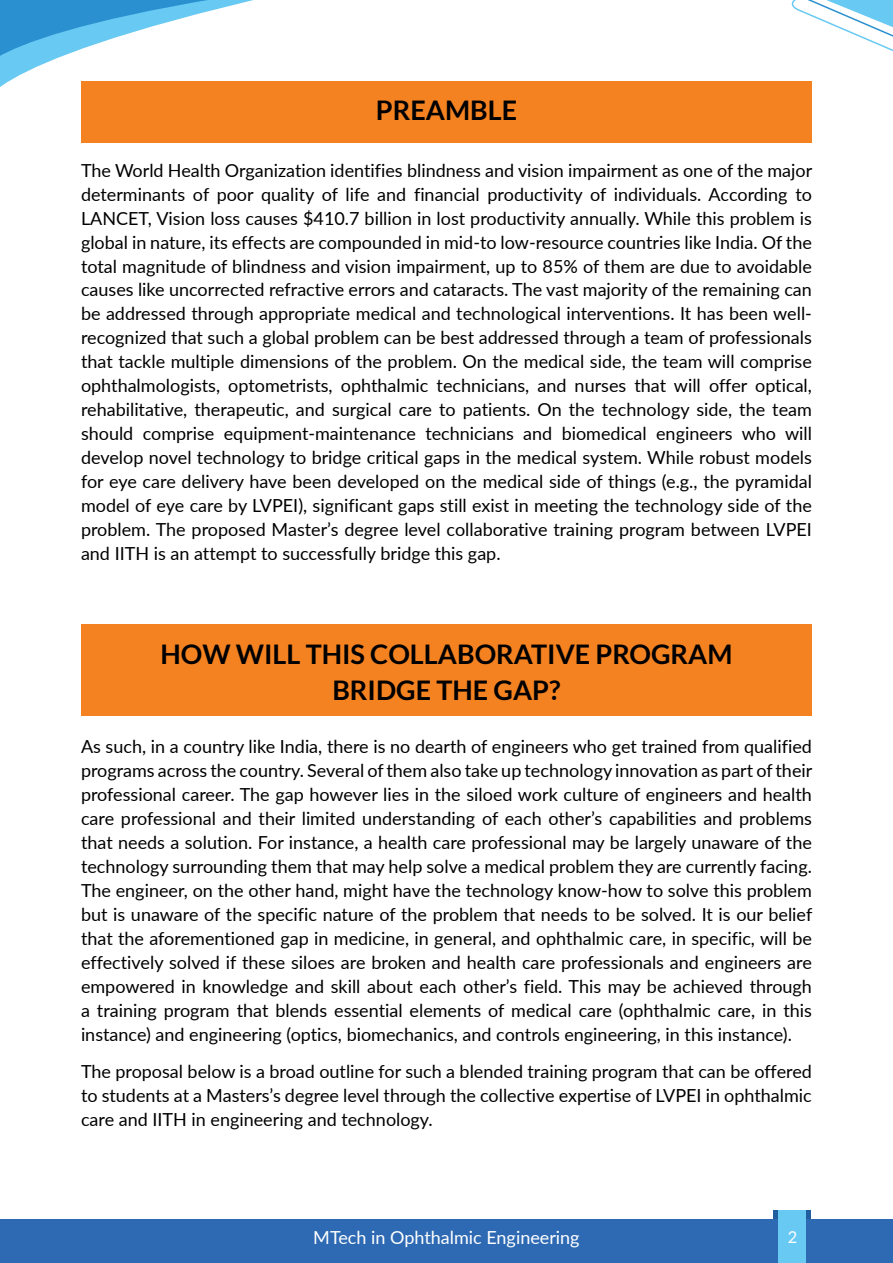
<style>
.page{position:relative;width:893px;height:1263px;background:#fff}
.page>*{position:absolute;margin:0;border:0;box-sizing:border-box;transform-origin:0 0}
.t1{font:700 27px/36px "Lato";color:#000;text-align:center}
.t2{font:18px/24px "Lato";color:#000;text-align:justify}
.t3{font:18px "Lato";color:#fff}
.t4{font:16.5px "Lato";color:#fff}
</style>
<div class="page">
<div style="left:81px;top:81px;width:731px;height:62px;background:#f58220"></div>
<div style="left:81px;top:624px;width:731px;height:92px;background:#f58220"></div>
<div style="left:774px;top:1210px;width:37px;height:52px;background:#215e9e"></div>
<svg style="left:0;top:0;width:254px;height:87px"></svg>
<div style="left:0;top:1219px;width:893px;height:44px;background:#2e6ab4"></div>
<svg style="left:791px;top:0;width:102px;height:52px"></svg>
<div style="left:779px;top:1210px;width:27px;height:52px;background:#68c9f3"></div>
<h1 class="t1" style="left:376px;top:92px;width:143px">PREAMBLE</h1>
<p class="t2" style="left:81px;top:157px;width:733px">The World Health Organization identifies blindness and vision impairment as one of the major determinants of poor quality of life and financial productivity of individuals. According to LANCET, Vision loss causes $410.7 billion in lost productivity annually. While this problem is global in nature, its effects are compounded in mid-to low-resource countries like India. Of the total magnitude of blindness and vision impairment, up to 85% of them are due to avoidable causes like uncorrected refractive errors and cataracts. The vast majority of the remaining can be addressed through appropriate medical and technological interventions. It has been well&shy;recognized that such a global problem can be best addressed through a team of professionals that tackle multiple dimensions of the problem. On the medical side, the team will comprise ophthalmologists, optometrists, ophthalmic technicians, and nurses that will offer optical, rehabilitative, therapeutic, and surgical care to patients. On the technology side, the team should comprise equipment-maintenance technicians and biomedical engineers who will develop novel technology to bridge critical gaps in the medical system. While robust models for eye care delivery have been developed on the medical side of things (e.g., the pyramidal model of eye care by LVPEI), significant gaps still exist in meeting the technology side of the problem. The proposed Master’s degree level collaborative training program between LVPEI and IITH is an attempt to successfully bridge this gap.</p>
<h1 class="t1" style="left:160px;top:635px;width:574px">HOW WILL THIS COLLABORATIVE PROGRAM<br>BRIDGE THE GAP?</h1>
<p class="t2" style="left:81px;top:734px;width:733px">As such, in a country like India, there is no dearth of engineers who get trained from qualified programs across the country. Several of them also take up technology innovation as part of their professional career. The gap however lies in the siloed work culture of engineers and health care professional and their limited understanding of each other’s capabilities and problems that needs a solution. For instance, a health care professional may be largely unaware of the technology surrounding them that may help solve a medical problem they are currently facing.<br>The engineer, on the other hand, might have the technology know-how to solve this problem but is unaware of the specific nature of the problem that needs to be solved. It is our belief that the aforementioned gap in medicine, in general, and ophthalmic care, in specific, will be effectively solved if these siloes are broken and health care professionals and engineers are empowered in knowledge and skill about each other’s field. This may be achieved through a training program that blends essential elements of medical care (ophthalmic care, in this instance) and engineering (optics, biomechanics, and controls engineering, in this instance).</p>
<p class="t2" style="left:81px;top:1059px;width:732px">The proposal below is a broad outline for such a blended training program that can be offered to students at a Masters’s degree level through the collective expertise of LVPEI in ophthalmic care and IITH in engineering and technology.</p>
<p class="t3" style="left:313px;top:1225px;width:268px">MTech in Ophthalmic Engineering</p>
<p class="t4" style="left:788px;top:1225px;width:11px">2</p>
</div>
